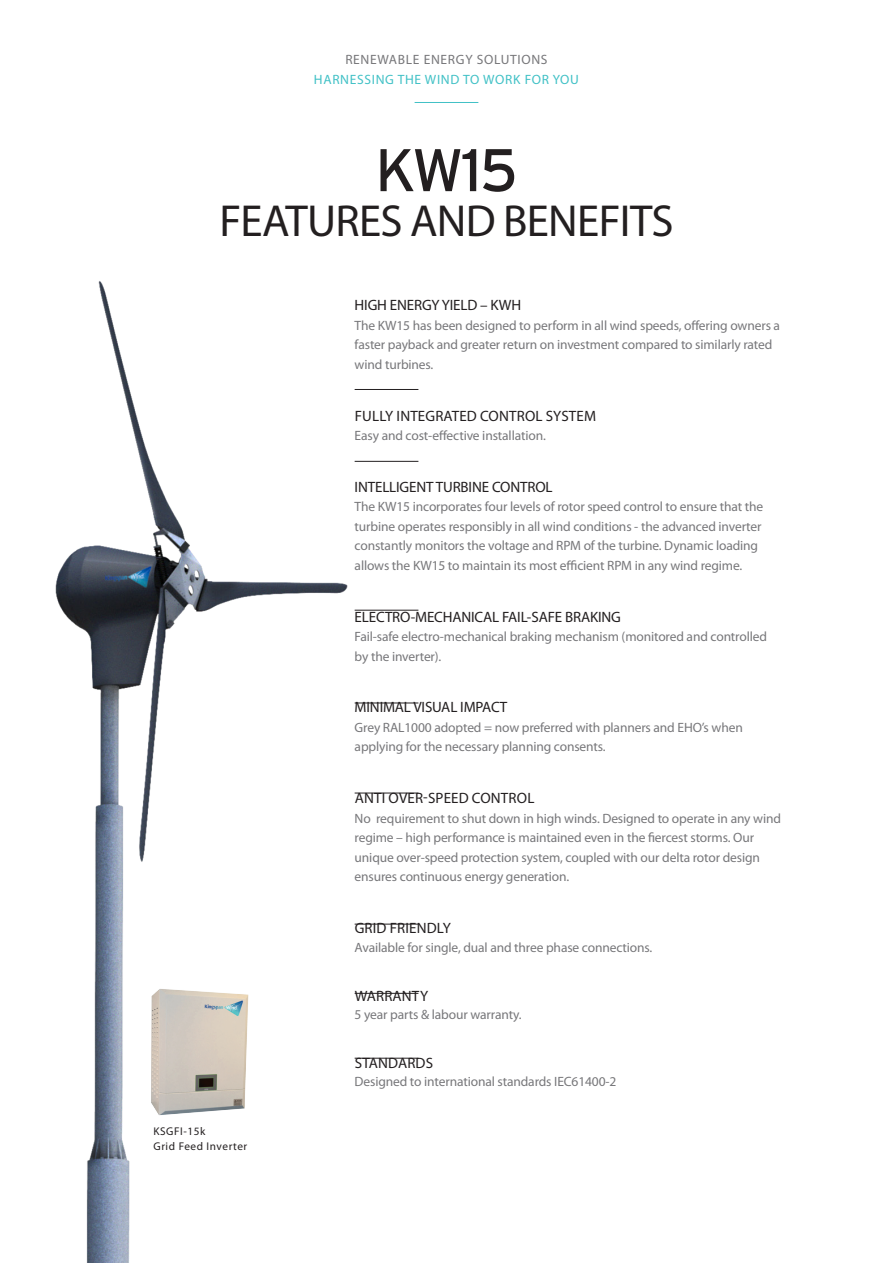
<style>
.page{position:relative;width:893px;height:1263px;background:#fff}
.page>*{position:absolute;margin:0;border:0;box-sizing:border-box;transform-origin:0 0}
.t1{font:700 60px "Interstate";color:#231f20}
.t2{font:45px "Myriad Pro";letter-spacing:-.015em;color:#231f20}
.t3{font:15px "Myriad Pro";letter-spacing:-.01em;color:#231f20}
.t4{font:15px "Myriad Pro";letter-spacing:.01em;color:#231f20}
.t5{font:13.5px/19.5px "Myriad Pro";letter-spacing:-.01em;color:#77777a}
.t6{font:13.5px "Myriad Pro";letter-spacing:.05em;color:#41c1c6}
.t7{font:13.5px "Myriad Pro";letter-spacing:.05em;color:#77777a}
.t8{font:11.25px "Myriad Pro";letter-spacing:.05em;color:#231f20}
</style>
<div class="page">
<img style="left:55px;top:281px;width:339px;height:982px">
<hr style="left:415px;top:102px;width:63px;height:1px;background:#41c1c6">
<img style="left:147px;top:987px;width:107px;height:131px">
<hr style="left:355px;top:703px;width:63px;height:1px;background:#231f20">
<hr style="left:355px;top:610px;width:63px;height:1px;background:#231f20">
<hr style="left:355px;top:461px;width:63px;height:1px;background:#231f20">
<hr style="left:355px;top:793px;width:63px;height:1px;background:#231f20">
<hr style="left:355px;top:924px;width:63px;height:1px;background:#231f20">
<hr style="left:355px;top:993px;width:63px;height:1px;background:#231f20">
<hr style="left:355px;top:1058px;width:63px;height:1px;background:#231f20">
<hr style="left:355px;top:389px;width:63px;height:1px;background:#231f20">
<p class="t7" style="left:345px;top:51px;width:204px">RENEWABLE ENERGY SOLUTIONS</p>
<p class="t6" style="left:314px;top:71px;width:267px">HARNESSING THE WIND TO WORK FOR YOU</p>
<p class="t1" style="left:375px;top:136px;width:144px">KW15</p>
<p class="t2" style="left:219px;top:193px;width:456px">FEATURES AND BENEFITS</p>
<p class="t3" style="left:355px;top:296px;width:168px">HIGH ENERGY YIELD – KWH</p>
<p class="t5" style="left:355px;top:315px;width:427px">The KW15 has been designed to perform in all wind speeds, offering owners a faster payback and greater return on investment compared to similarly rated wind turbines.</p>
<p class="t8" style="left:153px;top:1124px;width:53px">KSGFI-15k</p>
<p class="t8" style="left:153px;top:1139px;width:95px">Grid Feed Inverter</p>
<p class="t4" style="left:355px;top:406px;width:243px">FULLY INTEGRATED CONTROL SYSTEM</p>
<p class="t5" style="left:355px;top:426px;width:193px">Easy and cost-effective installation.</p>
<p class="t3" style="left:355px;top:478px;width:200px">INTELLIGENT TURBINE CONTROL</p>
<p class="t5" style="left:355px;top:497px;width:410px">The KW15 incorporates four levels of rotor speed control to ensure that the turbine operates responsibly in all wind conditions - the advanced inverter constantly monitors the voltage and RPM of the turbine. Dynamic loading allows the KW15 to maintain its most efficient RPM in any wind regime.</p>
<p class="t3" style="left:355px;top:607px;width:268px">ELECTRO-MECHANICAL FAIL-SAFE BRAKING</p>
<p class="t5" style="left:355px;top:627px;width:414px">Fail-safe electro-mechanical braking mechanism (monitored and controlled by the inverter).</p>
<p class="t3" style="left:355px;top:698px;width:154px">MINIMAL VISUAL IMPACT</p>
<p class="t5" style="left:355px;top:717px;width:390px">Grey RAL1000 adopted = now preferred with planners and EHO’s when applying for the necessary planning consents.</p>
<p class="t4" style="left:355px;top:789px;width:181px">ANTI OVER-SPEED CONTROL</p>
<p class="t5" style="left:355px;top:808px;width:428px">No requirement to shut down in high winds. Designed to operate in any wind regime – high performance is maintained even in the fiercest storms. Our unique over-speed protection system, coupled with our delta rotor design ensures continuous energy generation.</p>
<p class="t4" style="left:355px;top:919px;width:98px">GRID FRIENDLY</p>
<p class="t5" style="left:355px;top:938px;width:299px">Available for single, dual and three phase connections.</p>
<p class="t4" style="left:355px;top:987px;width:75px">WARRANTY</p>
<p class="t5" style="left:355px;top:1005px;width:169px">5 year parts &amp; labour warranty.</p>
<p class="t4" style="left:355px;top:1054px;width:80px">STANDARDS</p>
<p class="t5" style="left:355px;top:1071px;width:263px">Designed to international standards IEC61400-2</p>
</div>
